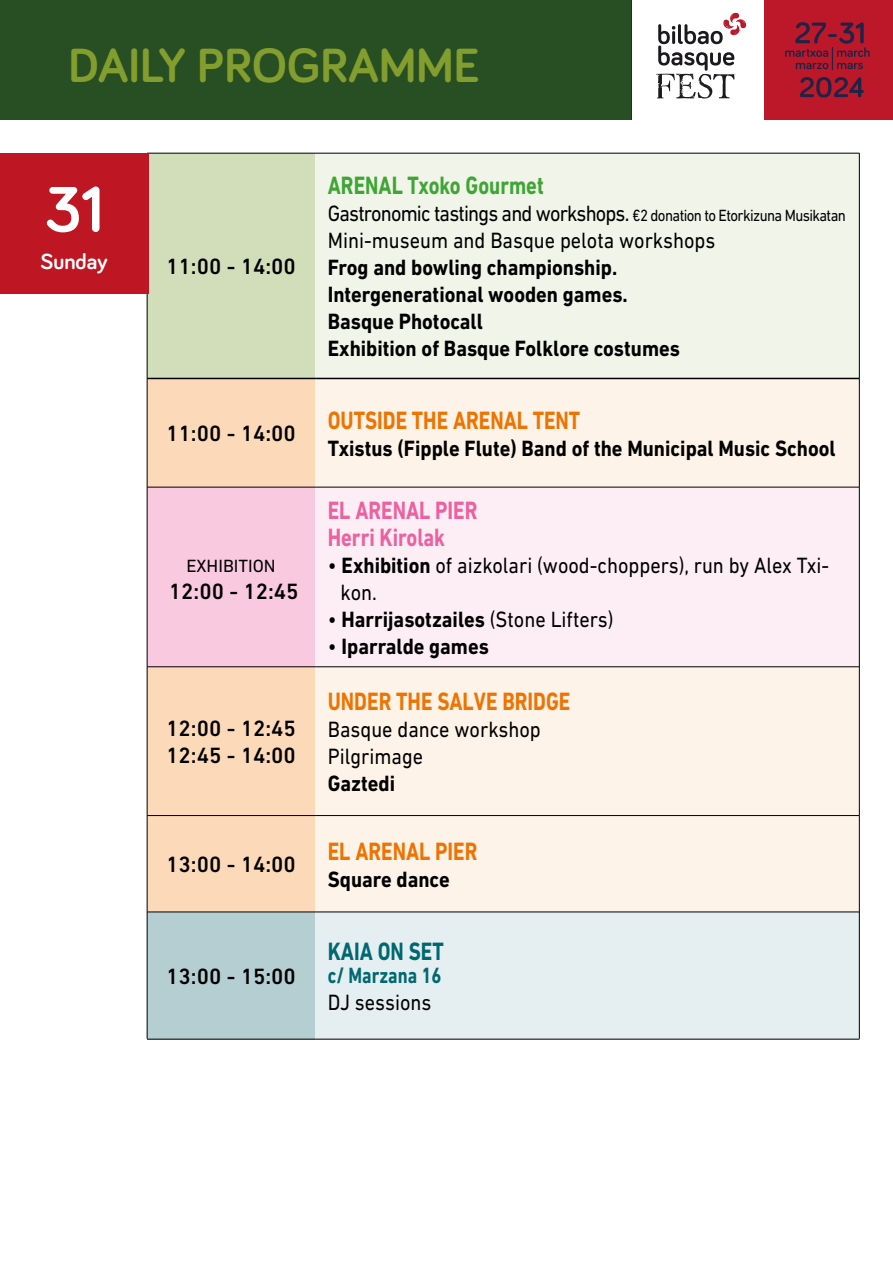
<style>
.page{position:relative;width:893px;height:1263px;background:#fff}
.page>*{position:absolute;margin:0;border:0;box-sizing:border-box;transform-origin:0 0}
.t1{font:700 66.15px "Bariol";color:#fff}
.t2{font:700 49.5px "Bariol";color:#839e2f}
.t3{font:700 25.5px "DIN Next LT Pro";color:#ee7402;scale:.8 1}
.t4{font:700 25.5px/27px "DIN Next LT Pro";color:#ec619f;scale:.8 1}
.t5{font:700 25.5px "DIN Next LT Pro";color:#3fa535;scale:.8 1}
.t6{font:700 25.5px "DIN Next LT Pro";color:#006871;scale:.8 1}
.t7{font:700 22.5px/27px "DIN Next LT Pro";color:#000;scale:.9 1}
.t8{font:22.5px/27px "DIN Next LT Pro";color:#000;scale:.9 1}
.t9{font:500 22.5px/27px "DIN Next LT Pro";color:#000}
.t10{font:700 22.5px "DIN Next LT Pro";color:#006871;scale:.8 1}
.t11{font:700 22.5px "Bariol";color:#fff}
.t12{font:18px "DIN Next LT Pro";color:#000}
.s1{font-size:16.5px}
.s2{font-weight:700}
.s3{font-weight:400}
</style>
<div class="page">
<div style="left:0;top:0;width:893px;height:120px;background:#274f23"></div>
<div style="left:762px;top:0;width:131px;height:119px;background:#bd1829"></div>
<svg style="left:800px;top:77px;width:64px;height:21px"></svg>
<svg style="left:785px;top:22px;width:85px;height:48px"></svg>
<svg style="left:632px;top:0;width:132px;height:120px;background:#e7e4e5"></svg>
<div style="left:147px;top:153px;width:168px;height:225px;background:#d2ddba"></div>
<div style="left:315px;top:153px;width:544px;height:225px;background:#f0f4e9"></div>
<div style="left:148px;top:379px;width:167px;height:532px;background:#fcd9b9"></div>
<div style="left:315px;top:379px;width:544px;height:532px;background:#fef3e8"></div>
<div style="left:147px;top:487px;width:168px;height:180px;background:#f8c9df"></div>
<div style="left:315px;top:487px;width:544px;height:180px;background:#fdeef6"></div>
<div style="left:147px;top:912px;width:168px;height:127px;background:#b5ced2"></div>
<div style="left:315px;top:912px;width:544px;height:127px;background:#e5eef0"></div>
<hr style="left:147px;top:153px;width:168px;height:1px;background:#000">
<hr style="left:147px;top:153px;width:1px;height:225px;background:#000">
<hr style="left:315px;top:153px;width:544px;height:1px;background:#000">
<hr style="left:859px;top:153px;width:1px;height:225px;background:#000">
<hr style="left:147px;top:378px;width:1px;height:109px;background:#000">
<hr style="left:859px;top:378px;width:1px;height:109px;background:#000">
<hr style="left:147px;top:487px;width:1px;height:180px;background:#000">
<hr style="left:859px;top:487px;width:1px;height:180px;background:#000">
<hr style="left:147px;top:667px;width:1px;height:148px;background:#000">
<hr style="left:859px;top:667px;width:1px;height:148px;background:#000">
<hr style="left:147px;top:815px;width:1px;height:97px;background:#000">
<hr style="left:859px;top:815px;width:1px;height:97px;background:#000">
<hr style="left:147px;top:912px;width:1px;height:127px;background:#000">
<hr style="left:859px;top:912px;width:1px;height:127px;background:#000">
<hr style="left:147px;top:378px;width:168px;height:1px;background:#000">
<hr style="left:315px;top:378px;width:544px;height:1px;background:#000">
<hr style="left:147px;top:487px;width:168px;height:1px;background:#000">
<hr style="left:315px;top:487px;width:544px;height:1px;background:#000">
<hr style="left:147px;top:666px;width:168px;height:1px;background:#000">
<hr style="left:315px;top:666px;width:544px;height:1px;background:#000">
<hr style="left:147px;top:815px;width:168px;height:1px;background:#000">
<hr style="left:315px;top:815px;width:544px;height:1px;background:#000">
<hr style="left:147px;top:911px;width:168px;height:1px;background:#000">
<hr style="left:315px;top:911px;width:544px;height:1px;background:#000">
<hr style="left:147px;top:1039px;width:168px;height:1px;background:#000">
<hr style="left:315px;top:1039px;width:544px;height:1px;background:#000">
<div style="left:0;top:153px;width:148px;height:141px;background:#be1622"></div>
<h2 class="t2" style="left:68px;top:32px;width:413px">DAILY PROGRAMME</h2>
<h1 class="t1" style="left:45px;top:164px;width:61px">31</h1>
<p class="t11" style="left:41px;top:246px;width:68px">Sunday</p>
<p class="t9" style="left:166px;top:253px;width:131px">11:00 - 14:00</p>
<p class="t9" style="left:166px;top:420px;width:131px">11:00 - 14:00</p>
<p class="t12" style="left:186px;top:555px;width:91px">EXHIBITION</p>
<p class="t9" style="left:169px;top:578px;width:131px">12:00 - 12:45</p>
<p class="t9" style="left:166px;top:715px;width:131px">12:00 - 12:45<br>12:45 - 14:00</p>
<p class="t9" style="left:166px;top:851px;width:131px">13:00 - 14:00</p>
<p class="t9" style="left:166px;top:963px;width:131px">13:00 - 15:00</p>
<p class="t5" style="left:328px;top:171px;width:272px">ARENAL Txoko Gourmet</p>
<p class="t8" style="left:328px;top:200px;width:577px">Gastronomic tastings and workshops. <span class="s1">€2 donation to Etorkizuna Musikatan<br></span>Mini-museum and Basque pelota workshops</p>
<p class="t7" style="left:328px;top:254px;width:393px">Frog and bowling championship.<br>Intergenerational wooden games.<br>Basque Photocall<br>Exhibition of Basque Folklore costumes</p>
<p class="t3" style="left:328px;top:405px;width:317px">OUTSIDE THE ARENAL TENT</p>
<p class="t7" style="left:328px;top:435px;width:566px">Txistus (Fipple Flute) Band of the Municipal Music School</p>
<p class="t4" style="left:328px;top:497px;width:189px">EL ARENAL PIER<br>Herri Kirolak</p>
<p class="t8" style="left:341px;top:552px;width:544px;text-indent:-13px">• <span class="s2">Exhibition</span> of aizkolari (wood-choppers), run by Alex Txi&shy;kon.</p>
<p class="t7" style="left:328px;top:606px;width:319px"><span class="s3">•</span> Harrijasotzailes <span class="s3">(Stone Lifters)</span></p>
<p class="t7" style="left:328px;top:633px;width:181px"><span class="s3">•</span> Iparralde games</p>
<p class="t3" style="left:328px;top:687px;width:305px">UNDER THE SALVE BRIDGE</p>
<p class="t8" style="left:328px;top:716px;width:238px">Basque dance workshop<br>Pilgrimage</p>
<p class="t7" style="left:328px;top:770px;width:76px">Gaztedi</p>
<p class="t3" style="left:328px;top:836px;width:189px">EL ARENAL PIER</p>
<p class="t7" style="left:328px;top:865px;width:137px">Square dance</p>
<p class="t6" style="left:328px;top:937px;width:146px">KAIA ON SET</p>
<p class="t10" style="left:328px;top:962px;width:144px">c/ Marzana 16</p>
<p class="t8" style="left:328px;top:988px;width:117px">DJ sessions</p>
</div>
